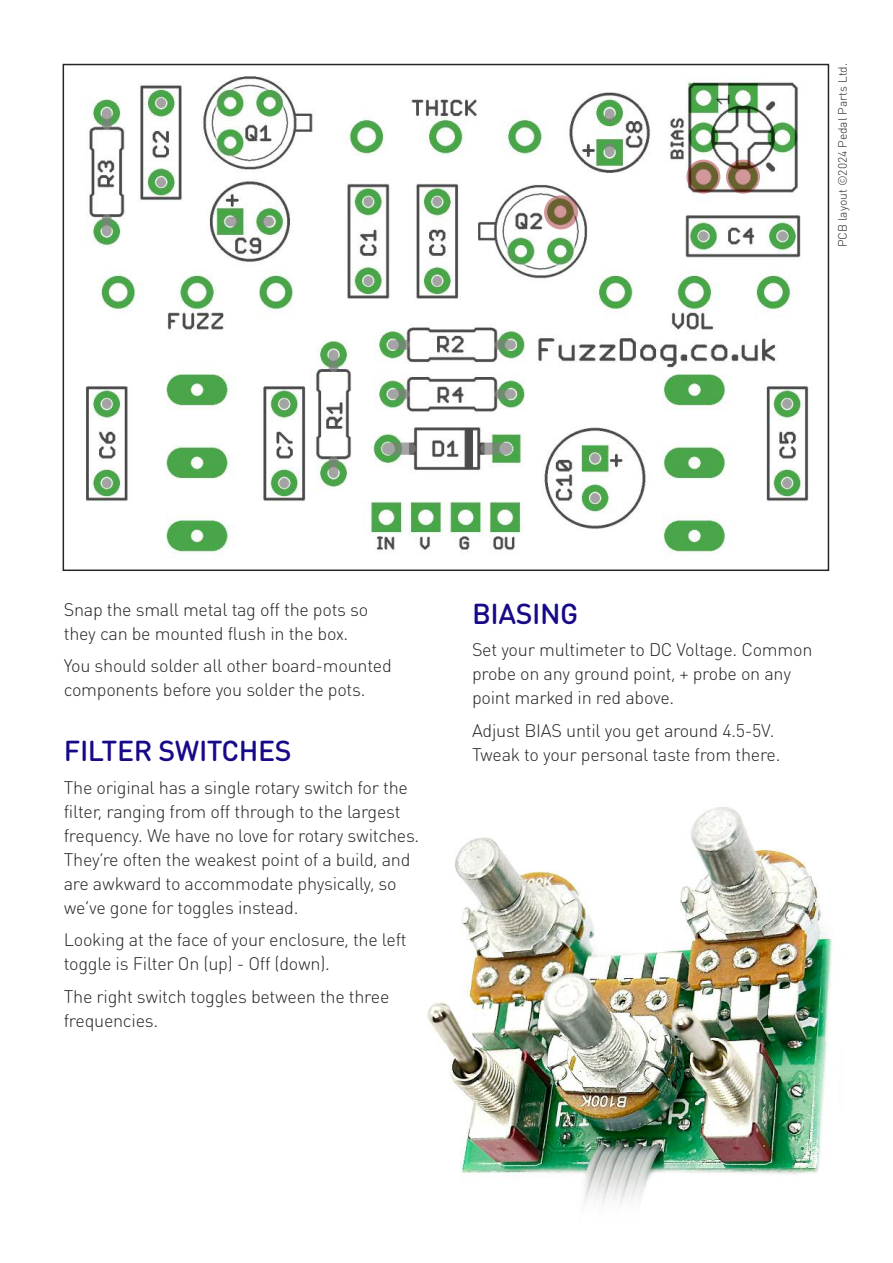
<style>
.page{position:relative;width:893px;height:1263px;background:#fff}
.page>*{position:absolute;margin:0;border:0;box-sizing:border-box;transform-origin:0 0}
.t1{font:500 28.5px "DIN Round Pro";letter-spacing:-.015em;color:#170a88}
.t2{font:300 18px/24px "DIN Round Pro";letter-spacing:-.015em;color:#272526}
.t3{font:300 12px "DIN Round Pro";color:#272526}
</style>
<div class="page">
<img style="left:426px;top:807px;width:407px;height:398px">
<img style="left:86px;top:76px;width:723px;height:478px">
<div style="left:544px;top:195px;width:34px;height:34px;background:#950009;border-radius:50%;opacity:.4"></div>
<div style="left:686px;top:160px;width:34px;height:34px;background:#950009;border-radius:50%;opacity:.4"></div>
<div style="left:726px;top:160px;width:34px;height:34px;background:#950009;border-radius:50%;opacity:.4"></div>
<p class="t3" style="left:836px;top:247px;width:186px;rotate:-90deg">PCB layout ©2024 Pedal Parts Ltd.</p>
<p class="t2" style="left:64px;top:597px;width:306px">Snap the small metal tag off the pots so they can be mounted flush in the box.</p>
<p class="t2" style="left:64px;top:654px;width:329px">You should solder all other board-mounted components before you solder the pots.</p>
<h1 class="t1" style="left:64px;top:735px;width:229px">FILTER SWITCHES</h1>
<p class="t2" style="left:64px;top:775px;width:357px">The original has a single rotary switch for the filter, ranging from off through to the largest frequency. We have no love for rotary switches.<br>They’re often the weakest point of a build, and are awkward to accommodate physically, so we’ve gone for toggles instead.</p>
<p class="t2" style="left:64px;top:928px;width:345px">Looking at the face of your enclosure, the left toggle is Filter On (up) - Off (down).</p>
<p class="t2" style="left:64px;top:984px;width:327px">The right switch toggles between the three frequencies.</p>
<h1 class="t1" style="left:472px;top:597px;width:108px">BIASING</h1>
<p class="t2" style="left:472px;top:638px;width:342px">Set your multimeter to DC Voltage. Common probe on any ground point, + probe on any point marked in red above.</p>
<p class="t2" style="left:472px;top:718px;width:310px">Adjust BIAS until you get around 4.5-5V.<br>Tweak to your personal taste from there.</p>
</div>
